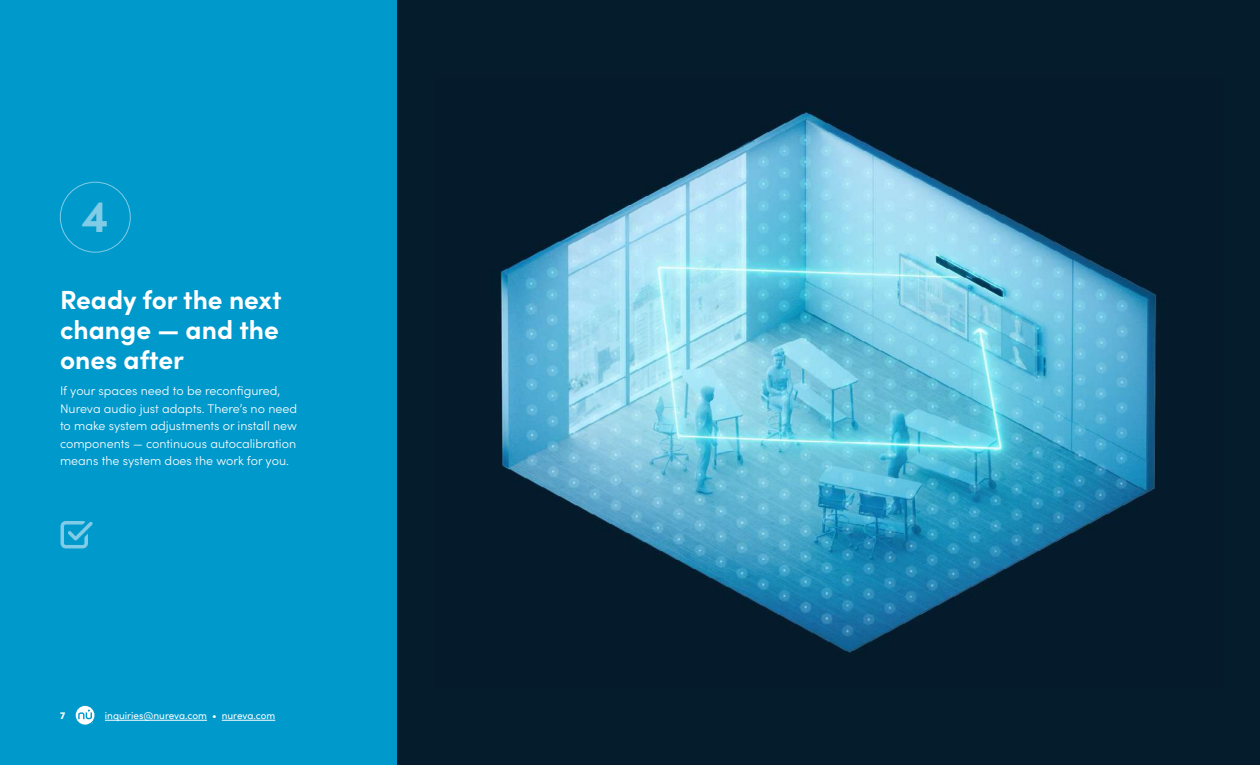
<style>
.page{position:relative;width:1260px;height:765px;background:#fff}
.page>*{position:absolute;margin:0;border:0;box-sizing:border-box;transform-origin:0 0}
.t1{font:700 45px "Sofia Pro";color:#80cce6}
.t2{font:700 26.25px/30px "Sofia Pro";color:#fff;text-align:justify}
.t3{font:300 12.5px/17.5px "Sofia Pro";color:#fff}
.t4{font:10px "Sofia Pro";color:#fff}
.t5{font:900 10px "Sofia Pro";color:#fff}
</style>
<div class="page">
<div style="left:397px;top:0;width:863px;height:765px;background:#051c2c"></div>
<img style="left:500px;top:112px;width:656px;height:543px">
<div style="left:0;top:0;width:397px;height:765px;background:#09c"></div>
<div style="left:60px;top:182px;width:71px;height:70px;border:1px solid #80cce6;border-radius:50%"></div>
<svg style="left:60px;top:521px;width:33px;height:28px"></svg>
<hr style="left:105px;top:720px;width:102px;height:1px;background:#fff">
<hr style="left:222px;top:720px;width:53px;height:1px;background:#fff">
<svg style="left:76px;top:706px;width:18px;height:19px"></svg>
<h1 class="t1" style="left:82px;top:182px;width:28px">4</h1>
<h2 class="t2" style="left:60px;top:283px;width:223px">Ready for the next change — and the ones after</h2>
<p class="t3" style="left:60px;top:381px;width:239px">If your spaces need to be reconfigured, Nureva audio just adapts. There’s no need to make system adjustments or install new components — continuous autocalibration means the system does the work for you.</p>
<p class="t5" style="left:60px;top:708px;width:7px">7</p>
<p class="t4" style="left:105px;top:708px;width:172px">inquiries@nureva.com • nureva.com</p>
</div>
